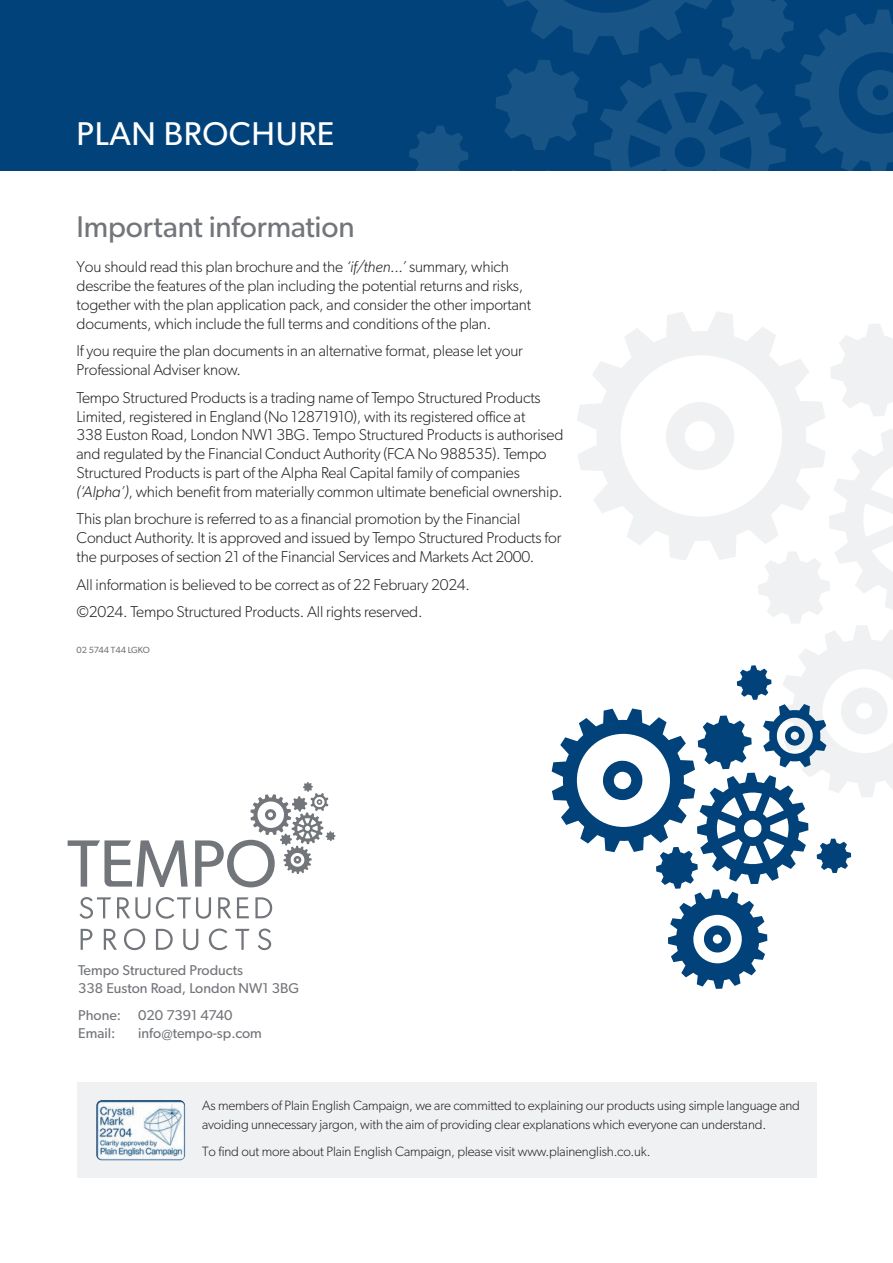
<style>
.page{position:relative;width:893px;height:1263px;background:#fff}
.page>*{position:absolute;margin:0;border:0;box-sizing:border-box;transform-origin:0 0}
.t1{font:33px "Gibson";letter-spacing:.02em;color:#fff}
.Header_1__no_TOC{font:30px "Gibson";letter-spacing:-.005em;color:#727579}
.Body_-_text{font:300 15.75px/18.8px "Gibson";letter-spacing:-.01em;color:#231f20}
.t2{font:14.25px/18px "Gibson";color:#727579}
.t3{font:300 13.5px/18.8px "Gibson";letter-spacing:-.01em;color:#231f20}
.t4{font:9px "Gibson";color:#727579}
.s1{font-style:italic}
</style>
<div class="page">
<svg style="left:667px;top:312px;width:66px;height:11px"></svg>
<div style="left:0;top:0;width:893px;height:170px;background:#004279"></div>
<svg style="left:409px;top:125px;width:60px;height:45px"></svg>
<svg style="left:476px;top:0;width:417px;height:171px"></svg>
<svg style="left:552px;top:323px;width:341px;height:666px"></svg>
<div style="left:77px;top:1083px;width:739px;height:95px;background:#f0f1f2"></div>
<img style="left:96px;top:1100px;width:89px;height:60px">
<svg style="left:79px;top:897px;width:193px;height:54px"></svg>
<svg style="left:68px;top:840px;width:120px;height:47px"></svg>
<svg style="left:195px;top:782px;width:140px;height:105px"></svg>
<h1 class="t1" style="left:77px;top:114px;width:259px">Plan brochure</h1>
<p class="Header_1__no_TOC" style="left:77px;top:208px;width:280px">Important information</p>
<p class="Body_-_text" style="left:77px;top:257px;width:456px">You should read this plan brochure and the <span class="s1">‘if/then...’</span> summary, which describe the features of the plan including the potential returns and risks, together with the plan application pack, and consider the other important documents, which include the full terms and conditions of the plan.</p>
<p class="Body_-_text" style="left:77px;top:341px;width:448px">If you require the plan documents in an alternative format, please let your<br>Professional Adviser know.</p>
<p class="Body_-_text" style="left:77px;top:388px;width:488px">Tempo Structured Products is a trading name of Tempo Structured Products Limited, registered in England (No 12871910), with its registered office at<br>338 Euston Road, London NW1 3BG. Tempo Structured Products is authorised and regulated by the Financial Conduct Authority (FCA No 988535). Tempo Structured Products is part of the Alpha Real Capital family of companies <span class="s1">(‘Alpha’)</span>, which benefit from materially common ultimate beneficial ownership.</p>
<p class="Body_-_text" style="left:77px;top:509px;width:486px">This plan brochure is referred to as a financial promotion by the Financial<br>Conduct Authority. It is approved and issued by Tempo Structured Products for the purposes of section 21 of the Financial Services and Markets Act 2000.</p>
<p class="Body_-_text" style="left:77px;top:575px;width:395px">All information is believed to be correct as of 22 February 2024.</p>
<p class="Body_-_text" style="left:77px;top:602px;width:348px">©2024. Tempo Structured Products. All rights reserved.</p>
<p class="t4" style="left:77px;top:644px;width:74px">02 5744 T44 LGKO</p>
<p class="t2" style="left:78px;top:961px;width:222px">Tempo Structured Products<br>338 Euston Road, London NW1 3BG</p>
<p class="t2" style="left:78px;top:1005px;width:156px">Phone: 020 7391 4740<br>Email:</p>
<p class="t2" style="left:138px;top:1023px;width:125px">info@tempo-sp.com</p>
<p class="t3" style="left:202px;top:1096px;width:599px">As members of Plain English Campaign, we are committed to explaining our products using simple language and avoiding unnecessary jargon, with the aim of providing clear explanations which everyone can understand.</p>
<p class="t3" style="left:202px;top:1142px;width:450px">To find out more about Plain English Campaign, please visit www.plainenglish.co.uk.</p>
</div>
